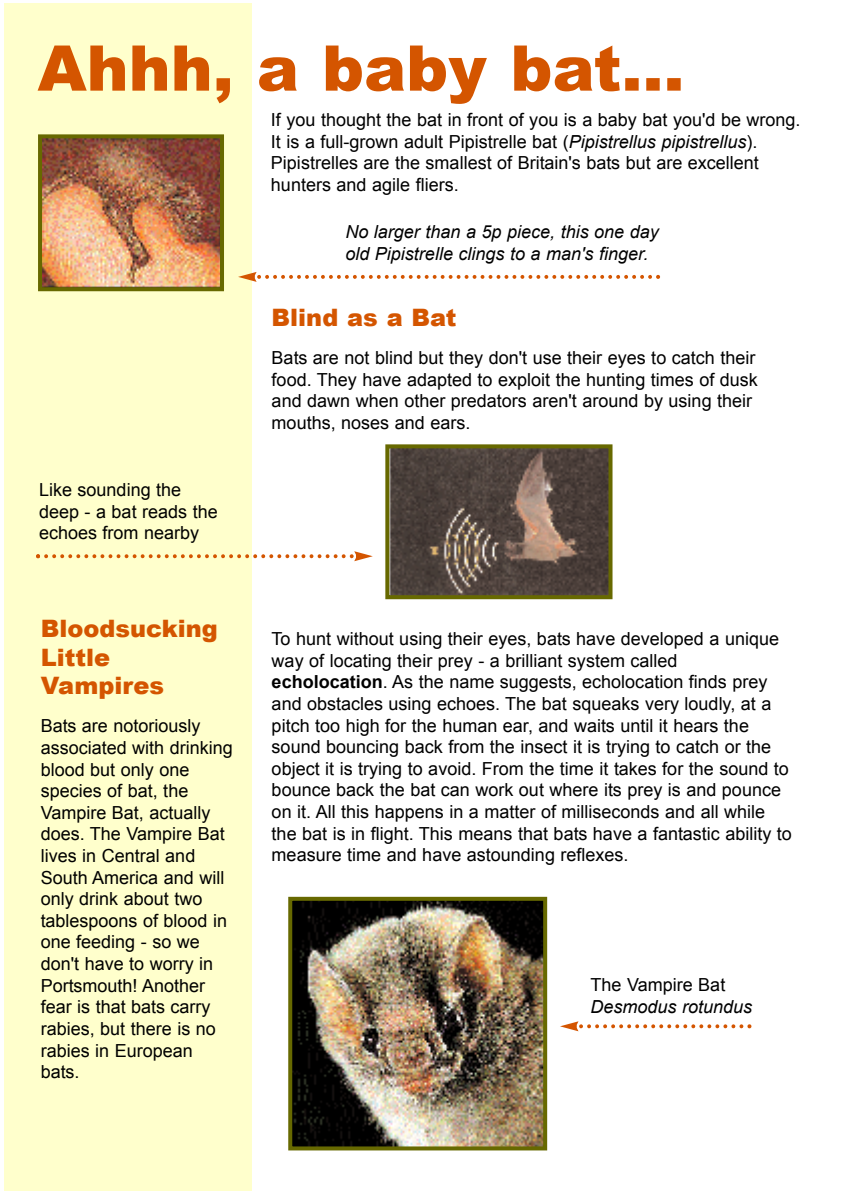
<style>
.page{position:relative;width:851px;height:1191px;background:#fff}
.page>*{position:absolute;margin:0;border:0;box-sizing:border-box;transform-origin:0 0}
.t1{font:900 63px "Arial";color:#d45500}
.t2{font:900 24px/28.8px "Arial";color:#d45500}
.t3{font:18px/21.6px "Arial";color:#000}
.t4{font:italic 18px/21.6px "Arial";color:#000}
.s1{font-style:italic}
.s2{font-weight:700}
</style>
<div class="page">
<div style="left:4px;top:3px;width:247px;height:1188px;background:#ffc"></div>
<img style="left:43px;top:139px;width:176px;height:147px">
<div style="left:38px;top:134px;width:186px;height:157px;border:4px solid #676900"></div>
<svg style="left:36px;top:551px;width:337px;height:10px"></svg>
<img style="left:293px;top:901px;width:249px;height:244px">
<div style="left:288px;top:896px;width:259px;height:254px;border:4px solid #676900"></div>
<img style="left:390px;top:449px;width:217px;height:145px">
<div style="left:385px;top:444px;width:227px;height:155px;border:4px solid #676900"></div>
<svg style="left:560px;top:1021px;width:191px;height:10px"></svg>
<svg style="left:238px;top:272px;width:422px;height:10px"></svg>
<h1 class="t1" style="left:38px;top:22px;width:648px">Ahhh, a baby bat…</h1>
<p class="t3" style="left:271px;top:109px;width:531px">If you thought the bat in front of you is a baby bat you'd be wrong.<br>It is a full-grown adult Pipistrelle bat (<span class="s1">Pipistrellus pipistrellus</span>).<br>Pipistrelles are the smallest of Britain's bats but are excellent hunters and agile fliers.</p>
<p class="t4" style="left:345px;top:221px;width:315px">No larger than a 5p piece, this one day old Pipistrelle clings to a man's finger.</p>
<p class="t3" style="left:39px;top:479px;width:180px">Like sounding the deep - a bat reads the echoes from nearby</p>
<h2 class="t2" style="left:41px;top:613px;width:178px">Bloodsucking<br>Little<br>Vampires</h2>
<p class="t3" style="left:41px;top:715px;width:194px">Bats are notoriously associated with drinking blood but only one species of bat, the<br>Vampire Bat, actually does. The Vampire Bat lives in Central and<br>South America and will only drink about two tablespoons of blood in one feeding - so we don't have to worry in<br>Portsmouth! Another fear is that bats carry rabies, but there is no rabies in European bats.</p>
<h2 class="t2" style="left:271px;top:303px;width:186px">Blind as a Bat</h2>
<p class="t3" style="left:271px;top:347px;width:487px">Bats are not blind but they don't use their eyes to catch their food. They have adapted to exploit the hunting times of dusk and dawn when other predators aren't around by using their mouths, noses and ears.</p>
<p class="t3" style="left:271px;top:628px;width:521px">To hunt without using their eyes, bats have developed a unique way of locating their prey - a brilliant system called <span class="s2">echolocation</span>. As the name suggests, echolocation finds prey and obstacles using echoes. The bat squeaks very loudly, at a pitch too high for the human ear, and waits until it hears the sound bouncing back from the insect it is trying to catch or the object it is trying to avoid. From the time it takes for the sound to bounce back the bat can work out where its prey is and pounce on it. All this happens in a matter of milliseconds and all while the bat is in flight. This means that bats have a fantastic ability to measure time and have astounding reflexes.</p>
<p class="t3" style="left:590px;top:974px;width:136px">The Vampire Bat</p>
<p class="t4" style="left:590px;top:995px;width:163px">Desmodus rotundus</p>
</div>
